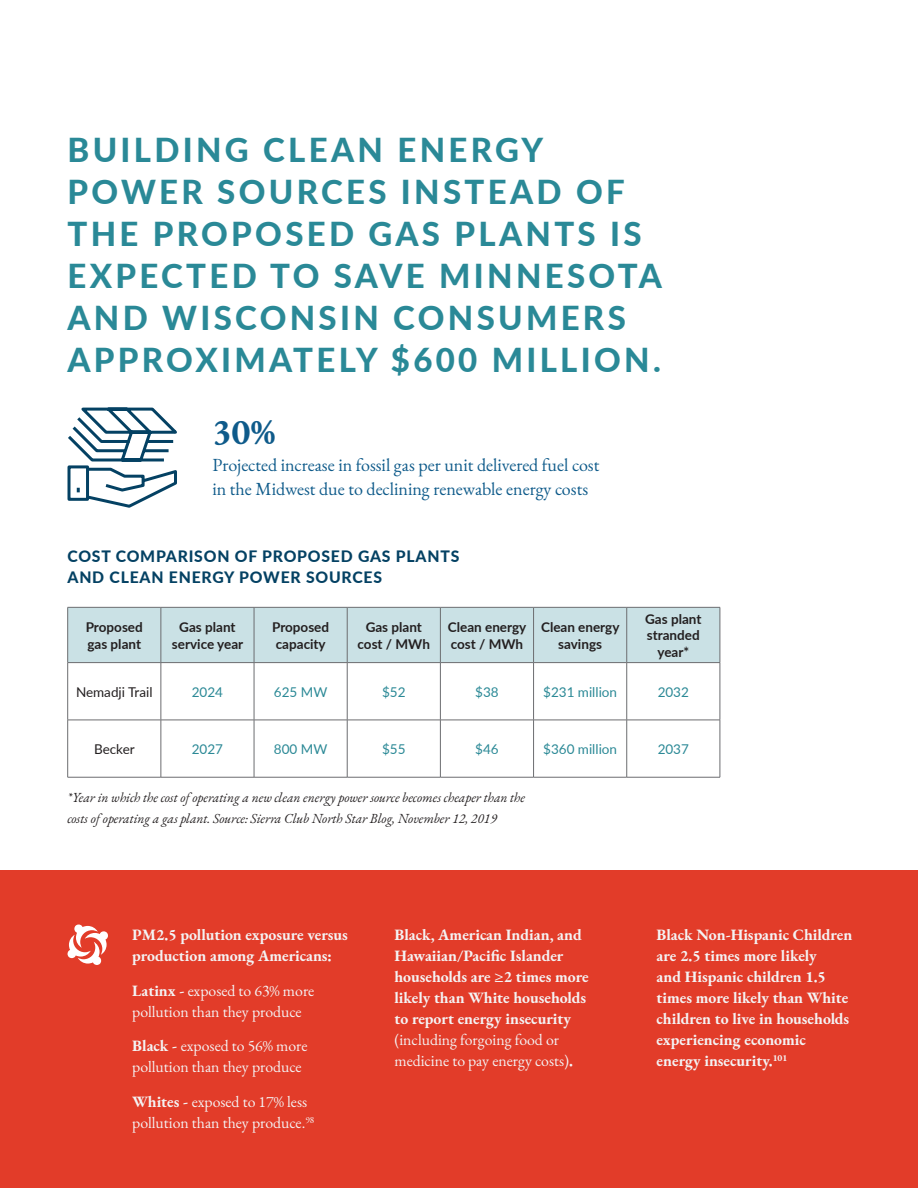
<style>
.page{position:relative;width:918px;height:1188px;background:#fff}
.page>*{position:absolute;margin:0;border:0;box-sizing:border-box;transform-origin:0 0}
.t1{font:700 36px "EB Garamond";color:#0c5989}
.Header_-_Align_Cente{font:800 33px/42px "Lato";letter-spacing:.1em;color:#2a8997}
.t2{font:18px/24px "EB Garamond";color:#0c5989}
.t3{font:700 15.75px/21px "EB Garamond";color:#f4f5f6}
.t4{font:15.75px/21px "EB Garamond";color:#f4f5f6}
.Header_-_Align_Cente-2{font:800 15.75px/21px "Lato";letter-spacing:.05em;color:#044163}
.t5{font:italic 13.5px/21px "EB Garamond";color:#231f20}
.t6{font:700 13.5px/16.2px "Lato";color:#231f20;text-align:center}
.t7{font:13.5px "Lato";color:#2b8996}
.t8{font:13.5px "Lato";color:#231f20}
.s1{font-weight:700}
</style>
<div class="page">
<div style="left:68px;top:608px;width:652px;height:54px;background:#cae1e5"></div>
<hr style="left:68px;top:607px;width:93px;height:1px;background:#6c6d70">
<hr style="left:67px;top:608px;width:1px;height:54px;background:#6c6d70">
<hr style="left:161px;top:607px;width:93px;height:1px;background:#6c6d70">
<hr style="left:161px;top:608px;width:1px;height:54px;background:#6c6d70">
<hr style="left:254px;top:607px;width:93px;height:1px;background:#6c6d70">
<hr style="left:254px;top:608px;width:1px;height:54px;background:#6c6d70">
<hr style="left:347px;top:607px;width:93px;height:1px;background:#6c6d70">
<hr style="left:347px;top:608px;width:1px;height:54px;background:#6c6d70">
<hr style="left:440px;top:607px;width:94px;height:1px;background:#6c6d70">
<hr style="left:440px;top:608px;width:1px;height:54px;background:#6c6d70">
<hr style="left:534px;top:607px;width:93px;height:1px;background:#6c6d70">
<hr style="left:533px;top:608px;width:1px;height:54px;background:#6c6d70">
<hr style="left:627px;top:607px;width:93px;height:1px;background:#6c6d70">
<hr style="left:626px;top:608px;width:1px;height:54px;background:#6c6d70">
<hr style="left:720px;top:608px;width:1px;height:54px;background:#6c6d70">
<hr style="left:68px;top:662px;width:93px;height:1px;background:#6c6d70">
<hr style="left:67px;top:663px;width:1px;height:57px;background:#6c6d70">
<hr style="left:161px;top:662px;width:93px;height:1px;background:#6c6d70">
<hr style="left:161px;top:663px;width:1px;height:57px;background:#6c6d70">
<hr style="left:254px;top:662px;width:93px;height:1px;background:#6c6d70">
<hr style="left:254px;top:663px;width:1px;height:57px;background:#6c6d70">
<hr style="left:347px;top:662px;width:93px;height:1px;background:#6c6d70">
<hr style="left:347px;top:663px;width:1px;height:57px;background:#6c6d70">
<hr style="left:440px;top:662px;width:94px;height:1px;background:#6c6d70">
<hr style="left:440px;top:663px;width:1px;height:57px;background:#6c6d70">
<hr style="left:534px;top:662px;width:93px;height:1px;background:#6c6d70">
<hr style="left:533px;top:663px;width:1px;height:57px;background:#6c6d70">
<hr style="left:627px;top:662px;width:93px;height:1px;background:#6c6d70">
<hr style="left:626px;top:663px;width:1px;height:57px;background:#6c6d70">
<hr style="left:720px;top:663px;width:1px;height:57px;background:#6c6d70">
<hr style="left:68px;top:720px;width:93px;height:1px;background:#6c6d70">
<hr style="left:67px;top:720px;width:1px;height:57px;background:#6c6d70">
<hr style="left:161px;top:720px;width:93px;height:1px;background:#6c6d70">
<hr style="left:161px;top:720px;width:1px;height:57px;background:#6c6d70">
<hr style="left:254px;top:720px;width:93px;height:1px;background:#6c6d70">
<hr style="left:254px;top:720px;width:1px;height:57px;background:#6c6d70">
<hr style="left:347px;top:720px;width:93px;height:1px;background:#6c6d70">
<hr style="left:347px;top:720px;width:1px;height:57px;background:#6c6d70">
<hr style="left:440px;top:720px;width:94px;height:1px;background:#6c6d70">
<hr style="left:440px;top:720px;width:1px;height:57px;background:#6c6d70">
<hr style="left:534px;top:720px;width:93px;height:1px;background:#6c6d70">
<hr style="left:533px;top:720px;width:1px;height:57px;background:#6c6d70">
<hr style="left:627px;top:720px;width:93px;height:1px;background:#6c6d70">
<hr style="left:626px;top:720px;width:1px;height:57px;background:#6c6d70">
<hr style="left:720px;top:720px;width:1px;height:57px;background:#6c6d70">
<hr style="left:68px;top:777px;width:93px;height:1px;background:#6c6d70">
<hr style="left:161px;top:777px;width:93px;height:1px;background:#6c6d70">
<hr style="left:254px;top:777px;width:93px;height:1px;background:#6c6d70">
<hr style="left:347px;top:777px;width:93px;height:1px;background:#6c6d70">
<hr style="left:440px;top:777px;width:94px;height:1px;background:#6c6d70">
<hr style="left:534px;top:777px;width:93px;height:1px;background:#6c6d70">
<hr style="left:627px;top:777px;width:93px;height:1px;background:#6c6d70">
<div style="left:0;top:871px;width:918px;height:317px;background:#e23c29"></div>
<svg style="left:67px;top:924px;width:41px;height:41px"></svg>
<svg style="left:67px;top:407px;width:110px;height:101px"></svg>
<p class="Header_-_Align_Cente" style="left:68px;top:127px;width:596px">BUILDING CLEAN ENERGY<br>POWER SOURCES INSTEAD OF<br>THE PROPOSED GAS PLANTS IS<br>EXPECTED TO SAVE MINNESOTA<br>AND WISCONSIN CONSUMERS<br>APPROXIMATELY $600 MILLION.</p>
<h1 class="t1" style="left:212px;top:407px;width:65px">30%</h1>
<p class="t2" style="left:212px;top:453px;width:388px">Projected increase in fossil gas per unit delivered fuel cost in the Midwest due to declining renewable energy costs</p>
<p class="Header_-_Align_Cente-2" style="left:68px;top:545px;width:393px">COST COMPARISON OF PROPOSED GAS PLANTS<br>AND CLEAN ENERGY POWER SOURCES</p>
<p class="t6" style="left:86px;top:619px;width:59px">Proposed</p>
<p class="t6" style="left:87px;top:635px;width:55px">gas plant</p>
<p class="t6" style="left:172px;top:619px;width:73px">Gas plant service year</p>
<p class="t6" style="left:272px;top:619px;width:59px;text-align:left">Proposed capacity</p>
<p class="t6" style="left:358px;top:619px;width:74px">Gas plant cost / MWh</p>
<p class="t6" style="left:448px;top:619px;width:80px;text-align:left">Clean energy cost / MWh</p>
<p class="t6" style="left:541px;top:619px;width:80px">Clean energy savings</p>
<p class="t6" style="left:645px;top:611px;width:58px">Gas plant stranded year*</p>
<p class="t8" style="left:76px;top:682px;width:78px">Nemadji Trail</p>
<p class="t7" style="left:192px;top:682px;width:33px">2024</p>
<p class="t7" style="left:274px;top:682px;width:55px">625 MW</p>
<p class="t7" style="left:382px;top:682px;width:25px">$52</p>
<p class="t7" style="left:475px;top:682px;width:25px">$38</p>
<p class="t7" style="left:543px;top:682px;width:75px">$231 million</p>
<p class="t7" style="left:658px;top:682px;width:33px">2032</p>
<p class="t8" style="left:94px;top:739px;width:42px">Becker</p>
<p class="t7" style="left:192px;top:739px;width:33px">2027</p>
<p class="t7" style="left:274px;top:739px;width:55px">800 MW</p>
<p class="t7" style="left:382px;top:739px;width:25px">$55</p>
<p class="t7" style="left:475px;top:739px;width:25px">$46</p>
<p class="t7" style="left:543px;top:739px;width:75px">$360 million</p>
<p class="t7" style="left:658px;top:739px;width:33px">2037</p>
<p class="t5" style="left:68px;top:788px;width:459px">*Year in which the cost of operating a new clean energy power source becomes cheaper than the costs of operating a gas plant. Source: Sierra Club North Star Blog, November 12, 2019</p>
<p class="t3" style="left:132px;top:924px;width:217px">PM2.5 pollution exposure versus production among Americans:</p>
<p class="t4" style="left:132px;top:980px;width:184px"><span class="s1">Latinx -</span> exposed to 63% more pollution than they produce</p>
<p class="t4" style="left:132px;top:1036px;width:177px"><span class="s1">Black -</span> exposed to 56% more pollution than they produce</p>
<p class="t4" style="left:132px;top:1091px;width:183px"><span class="s1">Whites -</span> exposed to 17% less pollution than they produce.<sup>98</sup></p>
<p class="t3" style="left:394px;top:924px;width:196px">Black, American Indian, and<br>Hawaiian/Pacific Islander households are ≥2 times more likely than White households to report energy insecurity</p>
<p class="t4" style="left:394px;top:1030px;width:180px">(including forgoing food or medicine to pay energy costs)<span class="s1">.</span></p>
<p class="t3" style="left:657px;top:924px;width:197px">Black Non-Hispanic Children are 2.5 times more likely<br>and Hispanic children 1.5 times more likely than White children to live in households experiencing economic energy insecurity.<sup>101</sup></p>
</div>
